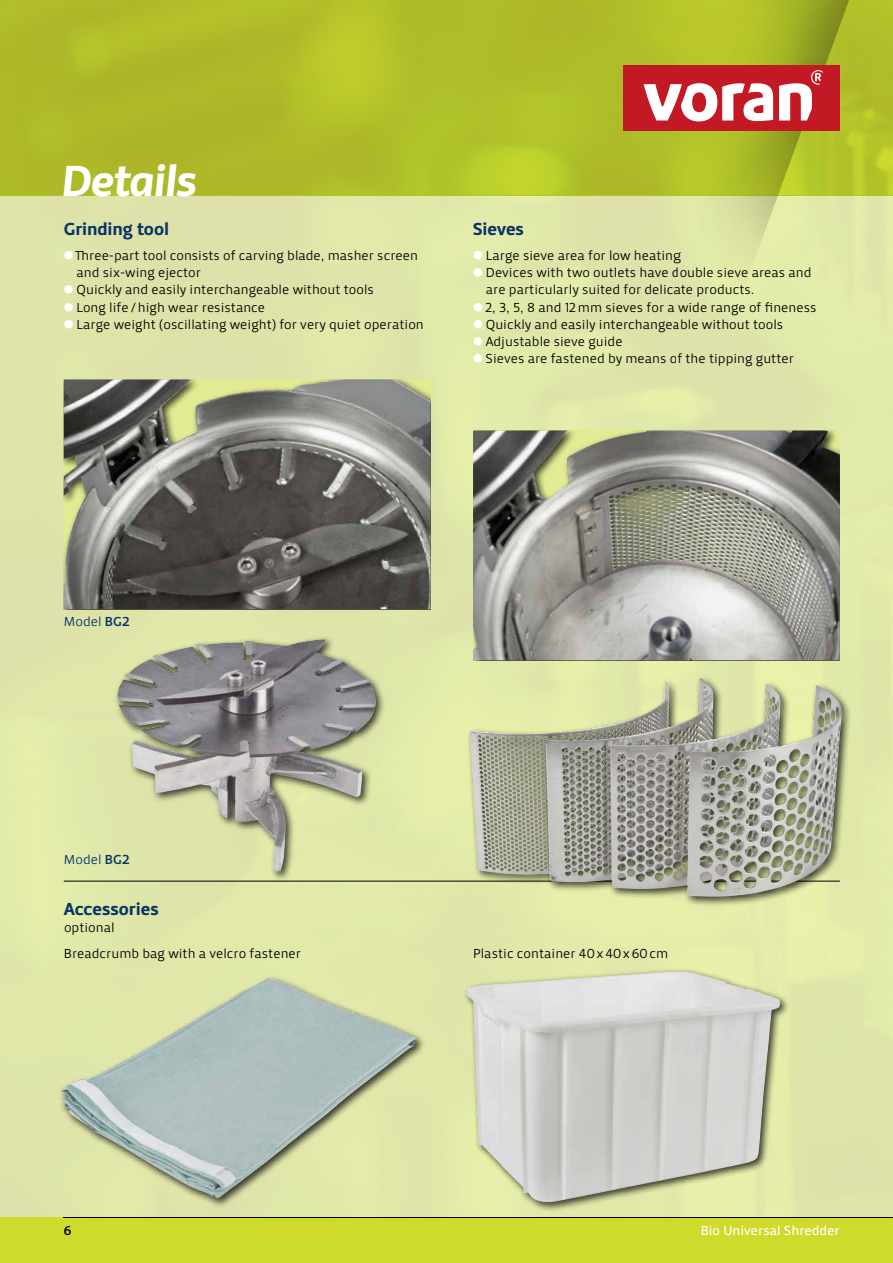
<style>
.page{position:relative;width:893px;height:1263px;background:#fff}
.page>*{position:absolute;margin:0;border:0;box-sizing:border-box;transform-origin:0 0}
.t1{font:italic 45px "Priva Pro Four";letter-spacing:-.03em;color:#fff}
.t2{font:18px "Priva Pro Four";letter-spacing:-.005em;color:#093566}
.t3{font:13.5px/25.5px "Priva Pro One";color:#000}
.t4{font:13.5px "Priva Pro Two";color:#fff}
.t5{font:13.5px "Priva Pro One";letter-spacing:.01em;color:#093566}
.t6{font:13.5px "Priva Pro Three";color:#000}
.s1{font-family:"Berthold Pi BQ";color:#fff}
.s2{font-family:"Priva Pro Three"}
</style>
<div class="page">
<div style="left:0;top:196px;width:893px;height:1021px;background:#dfe7a9"></div>
<div style="left:0;top:1217px;width:893px;height:46px;background:#cedb2d"></div>
<svg style="left:0;top:0;width:676px;height:196px;fill:#afbc29"></svg>
<hr style="left:63px;top:1215px;width:830px;height:3px;background:#fff">
<hr style="left:63px;top:1216px;width:830px;height:2px;background:#000;opacity:.3">
<div style="left:463px;top:968px;width:327px;height:244px;background:#000;opacity:.75"></div>
<img style="left:465px;top:971px;width:316px;height:232px">
<img style="left:61px;top:978px;width:356px;height:220px">
<div style="left:114px;top:635px;width:272px;height:246px;background:#000;opacity:.75"></div>
<img style="left:117px;top:640px;width:190px;height:150px">
<img style="left:64px;top:379px;width:367px;height:230px">
<img style="left:473px;top:431px;width:367px;height:229px">
<hr style="left:64px;top:881px;width:776px;height:1px;background:#000">
<div style="left:466px;top:674px;width:386px;height:233px;background:#000;opacity:.75"></div>
<img style="left:470px;top:678px;width:372px;height:219px">
<div style="left:676px;top:0;width:217px;height:541px;background:#000;opacity:.5"></div>
<svg style="left:741px;top:0;width:152px;height:540px"></svg>
<div style="left:623px;top:66px;width:217px;height:65px;background:#c31924"></div>
<svg style="left:644px;top:70px;width:179px;height:51px"></svg>
<h1 class="t1" style="left:60px;top:152px;width:138px">Details</h1>
<h2 class="t2" style="left:64px;top:217px;width:107px">Grinding tool</h2>
<p class="t3" style="left:65px;top:243px;width:355px"><span class="s1">3</span>Three-part tool consists of carving blade, masher screen</p>
<p class="t3" style="left:77px;top:260px;width:126px">and six-wing ejector</p>
<p class="t3" style="left:65px;top:277px;width:311px"><span class="s1">3</span> Quickly and easily interchangeable without tools</p>
<p class="t3" style="left:65px;top:294px;width:202px"><span class="s1">3</span> Long life/high wear resistance</p>
<p class="t3" style="left:65px;top:311px;width:361px"><span class="s1">3</span> Large weight (oscillating weight) for very quiet operation</p>
<h2 class="t2" style="left:473px;top:217px;width:53px">Sieves</h2>
<p class="t3" style="left:474px;top:243px;width:208px"><span class="s1">3</span> Large sieve area for low heating</p>
<p class="t3" style="left:474px;top:260px;width:339px"><span class="s1">3</span> Devices with two outlets have double sieve areas and</p>
<p class="t3" style="left:486px;top:277px;width:270px">are particularly suited for delicate products.</p>
<p class="t3" style="left:474px;top:294px;width:344px"><span class="s1">3</span> 2, 3, 5, 8 and 12mm sieves for a wide range of fineness</p>
<p class="t3" style="left:474px;top:311px;width:311px"><span class="s1">3</span> Quickly and easily interchangeable without tools</p>
<p class="t3" style="left:474px;top:328px;width:150px"><span class="s1">3</span> Adjustable sieve guide</p>
<p class="t3" style="left:474px;top:345px;width:322px"><span class="s1">3</span> Sieves are fastened by means of the tipping gutter</p>
<p class="t5" style="left:64px;top:613px;width:68px">Model <span class="s2">BG2</span></p>
<p class="t5" style="left:64px;top:851px;width:68px">Model <span class="s2">BG2</span></p>
<h2 class="t2" style="left:64px;top:898px;width:97px">Accessories</h2>
<p class="t3" style="left:64px;top:915px;width:239px">optional<br>Breadcrumb bag with a velcro fastener</p>
<p class="t3" style="left:473px;top:941px;width:197px">Plastic container 40x40x60cm</p>
<p class="t6" style="left:64px;top:1222px;width:9px">6</p>
<p class="t4" style="left:701px;top:1222px;width:141px">Bio Universal Shredder</p>
</div>
